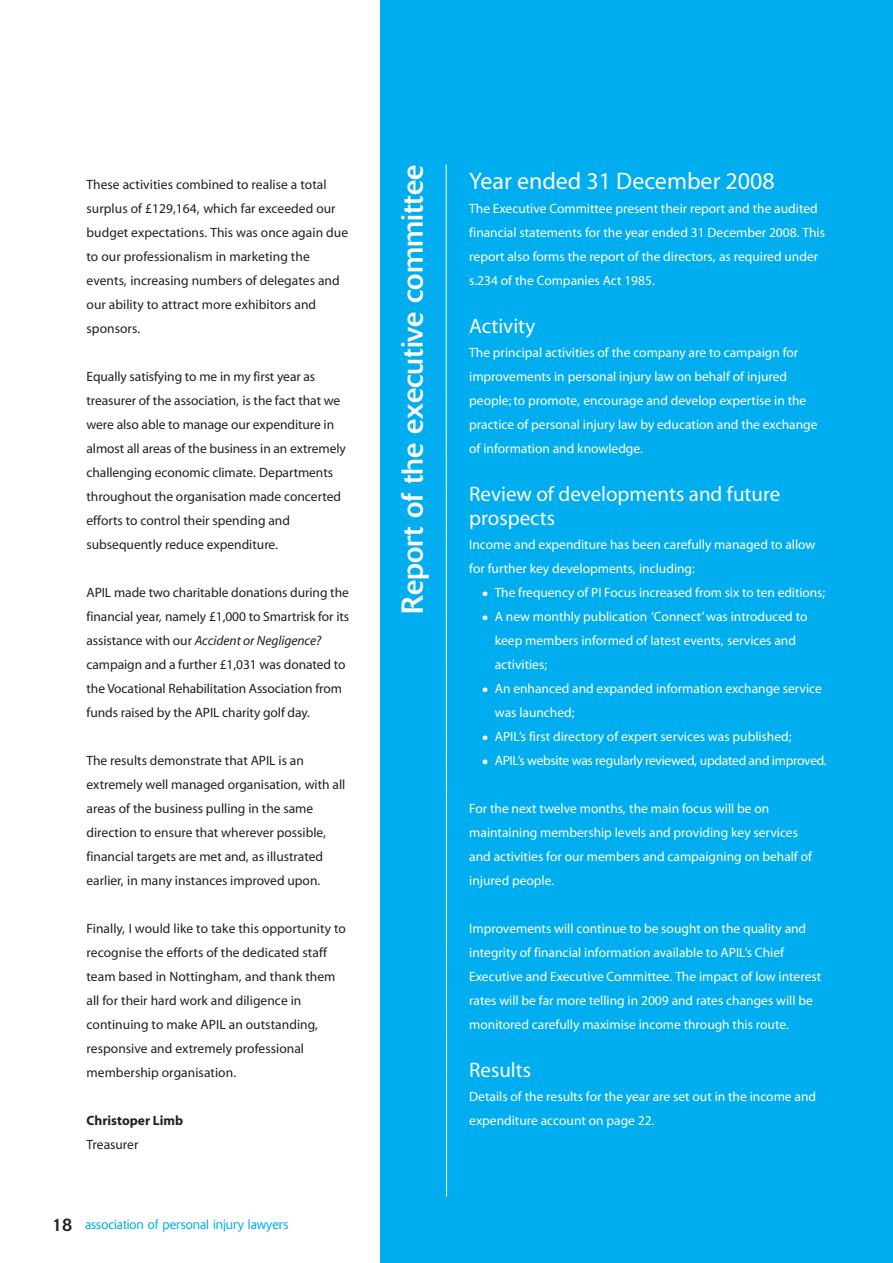
<style>
.page{position:relative;width:893px;height:1263px;background:#fff}
.page>*{position:absolute;margin:0;border:0;box-sizing:border-box;transform-origin:0 0}
.t1{font:30px "Delta";color:#fff}
.t2{font:24px "Myriad";color:#fff}
.t3{font:21px/24px "Myriad";color:#fff}
.t4{font:13.5px/24px "Myriad";color:#fff}
.t5{font:13.5px/24px "Myriad";color:#231f20}
.t6{font:13.5px "Myriad";letter-spacing:-.02em;color:#fff}
.t7{font:300 13.5px "Delta";color:#00adef}
.t8{font:700 13.5px "Myriad";color:#231f20}
.s1{font-style:italic}
.s2{font-weight:400;font-size:18px;color:#231f20}
.s3{font-weight:700;font-size:18px}
</style>
<div class="page">
<div style="left:380px;top:0;width:513px;height:1263px;background:#00adef"></div>
<hr style="left:446px;top:165px;width:1px;height:1032px;background:#fff">
<p class="t5" style="left:87px;top:173px;width:263px">These activities combined to realise a total surplus of £129,164, which far exceeded our budget expectations. This was once again due to our professionalism in marketing the events, increasing numbers of delegates and our ability to attract more exhibitors and sponsors.</p>
<p class="t5" style="left:87px;top:365px;width:261px">Equally satisfying to me in my first year as treasurer of the association, is the fact that we were also able to manage our expenditure in almost all areas of the business in an extremely challenging economic climate. Departments throughout the organisation made concerted efforts to control their spending and subsequently reduce expenditure.</p>
<p class="t5" style="left:87px;top:581px;width:264px">APIL made two charitable donations during the financial year, namely £1,000 to Smartrisk for its assistance with our <span class="s1">Accident or Negligence? </span>campaign and a further £1,031 was donated to the Vocational Rehabilitation Association from funds raised by the APIL charity golf day.</p>
<p class="t5" style="left:87px;top:749px;width:260px">The results demonstrate that APIL is an extremely well managed organisation, with all areas of the business pulling in the same direction to ensure that wherever possible, financial targets are met and, as illustrated earlier, in many instances improved upon.</p>
<p class="t5" style="left:87px;top:917px;width:261px">Finally, I would like to take this opportunity to recognise the efforts of the dedicated staff team based in Nottingham, and thank them all for their hard work and diligence in continuing to make APIL an outstanding, responsive and extremely professional membership organisation.</p>
<p class="t8" style="left:87px;top:1115px;width:98px">Christoper Limb</p>
<p class="t5" style="left:87px;top:1133px;width:53px">Treasurer</p>
<p class="t7" style="left:52px;top:1220px;width:238px"><span class="s2">18</span> association of personal injury lawyers</p>
<h1 class="t1" style="left:401px;top:613px;width:450px;rotate:-90deg">Report of the executive committee</h1>
<h2 class="t2" style="left:469px;top:172px;width:307px">Year ended 31 December 2008</h2>
<p class="t4" style="left:469px;top:197px;width:357px">The Executive Committee present their report and the audited financial statements for the year ended 31 December 2008. This report also forms the report of the directors, as required under s.234 of the Companies Act 1985.</p>
<h3 class="t3" style="left:469px;top:315px;width:68px">Activity</h3>
<p class="t4" style="left:469px;top:341px;width:350px">The principal activities of the company are to campaign for improvements in personal injury law on behalf of injured people; to promote, encourage and develop expertise in the practice of personal injury law by education and the exchange of information and knowledge.</p>
<h3 class="t3" style="left:469px;top:483px;width:313px">Review of developments and future prospects</h3>
<p class="t4" style="left:469px;top:533px;width:348px">Income and expenditure has been carefully managed to allow for further key developments, including:</p>
<p class="t4" style="left:482px;top:581px;width:345px"><span class="s3">•</span> The frequency of PI Focus increased from six to ten editions;</p>
<p class="t4" style="left:495px;top:605px;width:314px;text-indent:-13px"><span class="s3">•</span> A new monthly publication ‘Connect’ was introduced to keep members informed of latest events, services and activities;</p>
<p class="t4" style="left:495px;top:677px;width:329px;text-indent:-13px"><span class="s3">•</span> An enhanced and expanded information exchange service was launched;</p>
<p class="t4" style="left:482px;top:725px;width:311px"><span class="s3">•</span> APIL’s first directory of expert services was published;</p>
<p class="t6" style="left:482px;top:755px;width:346px"><span class="s3">•</span> APIL’s website was regularly reviewed, updated and improved.</p>
<p class="t4" style="left:469px;top:797px;width:344px">For the next twelve months, the main focus will be on maintaining membership levels and providing key services and activities for our members and campaigning on behalf of injured people.</p>
<p class="t4" style="left:469px;top:917px;width:353px">Improvements will continue to be sought on the quality and integrity of financial information available to APIL’s Chief Executive and Executive Committee. The impact of low interest rates will be far more telling in 2009 and rates changes will be monitored carefully maximise income through this route.</p>
<h3 class="t3" style="left:469px;top:1059px;width:63px">Results</h3>
<p class="t4" style="left:469px;top:1085px;width:348px">Details of the results for the year are set out in the income and expenditure account on page 22.</p>
</div>
